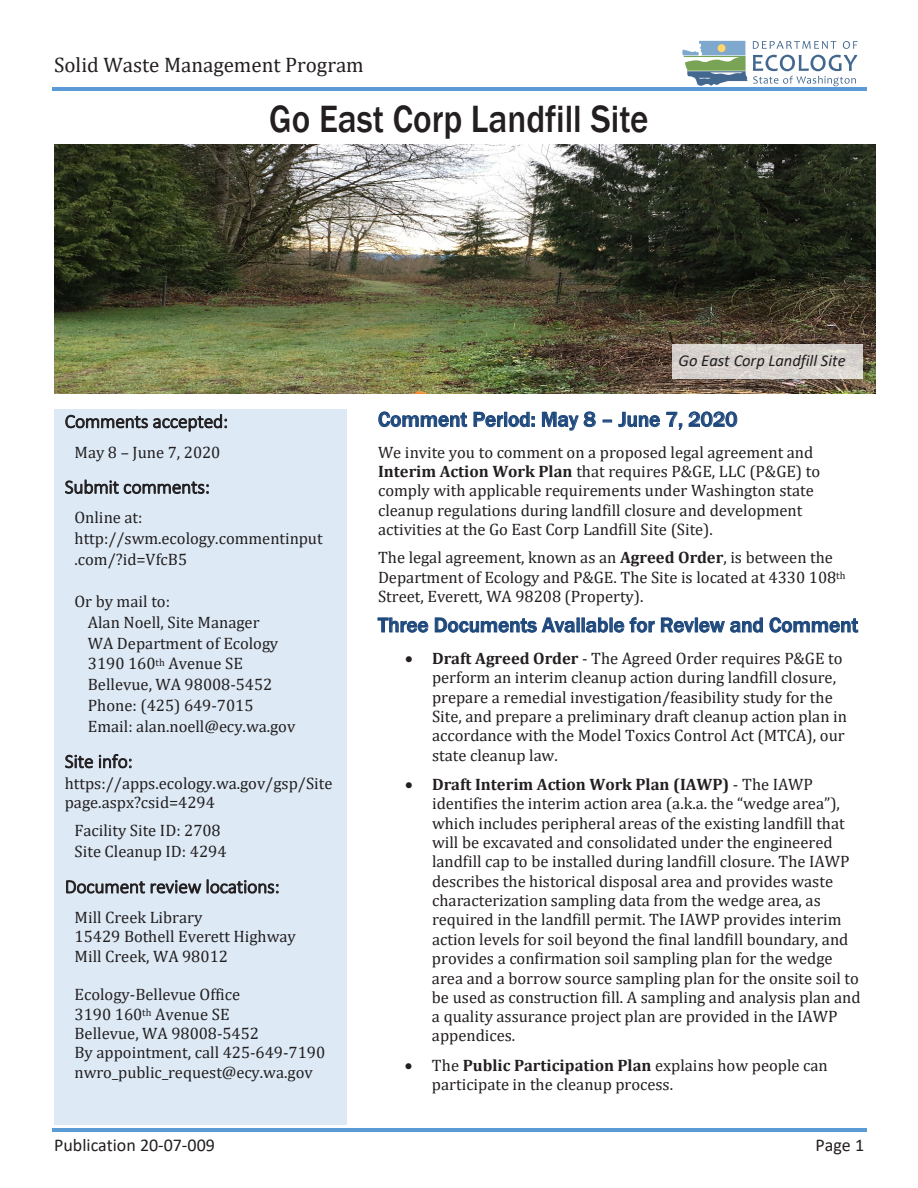
<style>
.page{position:relative;width:918px;height:1188px;background:#fff}
.page>*{position:absolute;margin:0;border:0;box-sizing:border-box;transform-origin:0 0}
.t1{font:500 39px "Franklin Gothic";color:#231f20;scale:.9 1}
.t2{font:500 21px "Franklin Gothic";color:#1f497d}
.t3{font:21px "Cambria";color:#231f20}
.t4{font:300 19.5px "Calibri";letter-spacing:-.01em;color:#231f20}
.t5{font:18px "Calibri";letter-spacing:.005em;color:#231f20}
.t6{font:16.5px/19.4px "Cambria";color:#231f20}
.t7{font:italic 16.5px "Calibri";color:#231f20}
.s1{font-weight:700}
</style>
<div class="page">
<hr style="left:52px;top:88px;width:814px;height:3px;background:#5b9bd5">
<hr style="left:52px;top:1129px;width:814px;height:3px;background:#5b9bd5">
<img style="left:54px;top:144px;width:822px;height:249px">
<div style="left:54px;top:410px;width:292px;height:715px;background:#ddeaf6"></div>
<div style="left:673px;top:344px;width:190px;height:35px;background:#fff;opacity:.75"></div>
<svg style="left:65px;top:414px;width:162px;height:18px"></svg>
<svg style="left:65px;top:480px;width:144px;height:14px"></svg>
<svg style="left:65px;top:755px;width:28px;height:14px"></svg>
<svg style="left:99px;top:754px;width:33px;height:14px"></svg>
<svg style="left:66px;top:880px;width:79px;height:14px"></svg>
<svg style="left:151px;top:879px;width:128px;height:15px"></svg>
<svg style="left:378px;top:412px;width:89px;height:15px"></svg>
<svg style="left:473px;top:412px;width:62px;height:15px"></svg>
<svg style="left:542px;top:411px;width:54px;height:20px"></svg>
<svg style="left:603px;top:420px;width:9px;height:2px"></svg>
<svg style="left:618px;top:412px;width:42px;height:15px"></svg>
<svg style="left:666px;top:412px;width:16px;height:18px"></svg>
<svg style="left:688px;top:412px;width:49px;height:15px"></svg>
<svg style="left:377px;top:617px;width:52px;height:16px"></svg>
<svg style="left:435px;top:617px;width:145px;height:16px"></svg>
<div style="left:582px;top:618px;width:3px;height:14px;border:1px solid #1f497d"></div>
<svg style="left:586px;top:617px;width:22px;height:16px"></svg>
<div style="left:610px;top:618px;width:3px;height:14px;border:1px solid #1f497d"></div>
<svg style="left:614px;top:617px;width:41px;height:16px"></svg>
<svg style="left:661px;top:617px;width:102px;height:16px"></svg>
<svg style="left:769px;top:617px;width:89px;height:16px"></svg>
<svg style="left:682px;top:41px;width:176px;height:45px"></svg>
<p class="t3" style="left:54px;top:53px;width:311px">Solid Waste Management Program</p>
<p class="t1" style="left:269px;top:95px;width:423px">Go East Corp Landfill Site</p>
<p class="t7" style="left:679px;top:349px;width:169px">Go East Corp Landfill Site</p>
<p class="t4" style="left:65px;top:409px;width:165px">Comments accepted:</p>
<p class="t6" style="left:75px;top:442px;width:147px">May 8 – June 7, 2020</p>
<p class="t4" style="left:65px;top:475px;width:147px">Submit comments:</p>
<p class="t6" style="left:75px;top:507px;width:250px;line-height:20.9px">Online at: http://swm.ecology.commentinput .com/?id=VfcB5</p>
<p class="t6" style="left:88px;top:591px;width:209px;line-height:20.9px;text-indent:-13px">Or by mail to:<br>Alan Noell, Site Manager<br>WA Department of Ecology<br>3190 160<sup>th</sup> Avenue SE<br>Bellevue, WA 98008-5452<br>Phone: (425) 649-7015<br>Email: alan.noell@ecy.wa.gov</p>
<p class="t4" style="left:65px;top:749px;width:69px">Site info:</p>
<p class="t6" style="left:65px;top:773px;width:269px">https://apps.ecology.wa.gov/gsp/Site page.aspx?csid=4294</p>
<p class="t6" style="left:75px;top:820px;width:154px;line-height:20.9px">Facility Site ID: 2708<br>Site Cleanup ID: 4294</p>
<p class="t4" style="left:65px;top:874px;width:216px">Document review locations:</p>
<p class="t6" style="left:75px;top:907px;width:223px">Mill Creek Library<br>15429 Bothell Everett Highway<br>Mill Creek, WA 98012</p>
<p class="t6" style="left:75px;top:985px;width:252px">Ecology-Bellevue Office<br>3190 160<sup>th</sup> Avenue SE<br>Bellevue, WA 98008-5452<br>By appointment, call 425-649-7190 nwro_public_request@ecy.wa.gov</p>
<p class="t2" style="left:378px;top:406px;width:361px">Comment Period: May 8 – June 7, 2020</p>
<p class="t6" style="left:378px;top:442px;width:444px">We invite you to comment on a proposed legal agreement and <span class="s1">Interim Action Work Plan</span> that requires P&amp;GE, LLC (P&amp;GE) to comply with applicable requirements under Washington state cleanup regulations during landfill closure and development activities at the Go East Corp Landfill Site (Site).</p>
<p class="t6" style="left:378px;top:548px;width:469px">The legal agreement, known as an <span class="s1">Agreed Order</span>, is between the<br>Department of Ecology and P&amp;GE. The Site is located at 4330 108<sup>th<br></sup>Street, Everett, WA 98208 (Property).</p>
<p class="t2" style="left:378px;top:612px;width:482px">Three Documents Available for Review and Comment</p>
<p class="t6" style="left:432px;top:649px;width:417px;text-indent:-27px">• <span class="s1">Draft Agreed Order</span> - The Agreed Order requires P&amp;GE to perform an interim cleanup action during landfill closure, prepare a remedial investigation/feasibility study for the Site, and prepare a preliminary draft cleanup action plan in accordance with the Model Toxics Control Act (MTCA), our state cleanup law.</p>
<p class="t6" style="left:432px;top:775px;width:430px;text-indent:-27px">• <span class="s1">Draft Interim Action Work Plan (IAWP)</span> - The IAWP identifies the interim action area (a.k.a. the “wedge area”), which includes peripheral areas of the existing landfill that will be excavated and consolidated under the engineered landfill cap to be installed during landfill closure. The IAWP describes the historical disposal area and provides waste characterization sampling data from the wedge area, as required in the landfill permit. The IAWP provides interim action levels for soil beyond the final landfill boundary, and provides a confirmation soil sampling plan for the wedge area and a borrow source sampling plan for the onsite soil to be used as construction fill. A sampling and analysis plan and a quality assurance project plan are provided in the IAWP appendices.</p>
<p class="t6" style="left:432px;top:1056px;width:397px;text-indent:-27px">• The <span class="s1">Public Participation Plan</span> explains how people can participate in the cleanup process.</p>
<p class="t5" style="left:54px;top:1132px;width:162px">Publication 20-07-009</p>
<p class="t5" style="left:815px;top:1132px;width:50px">Page 1</p>
</div>
